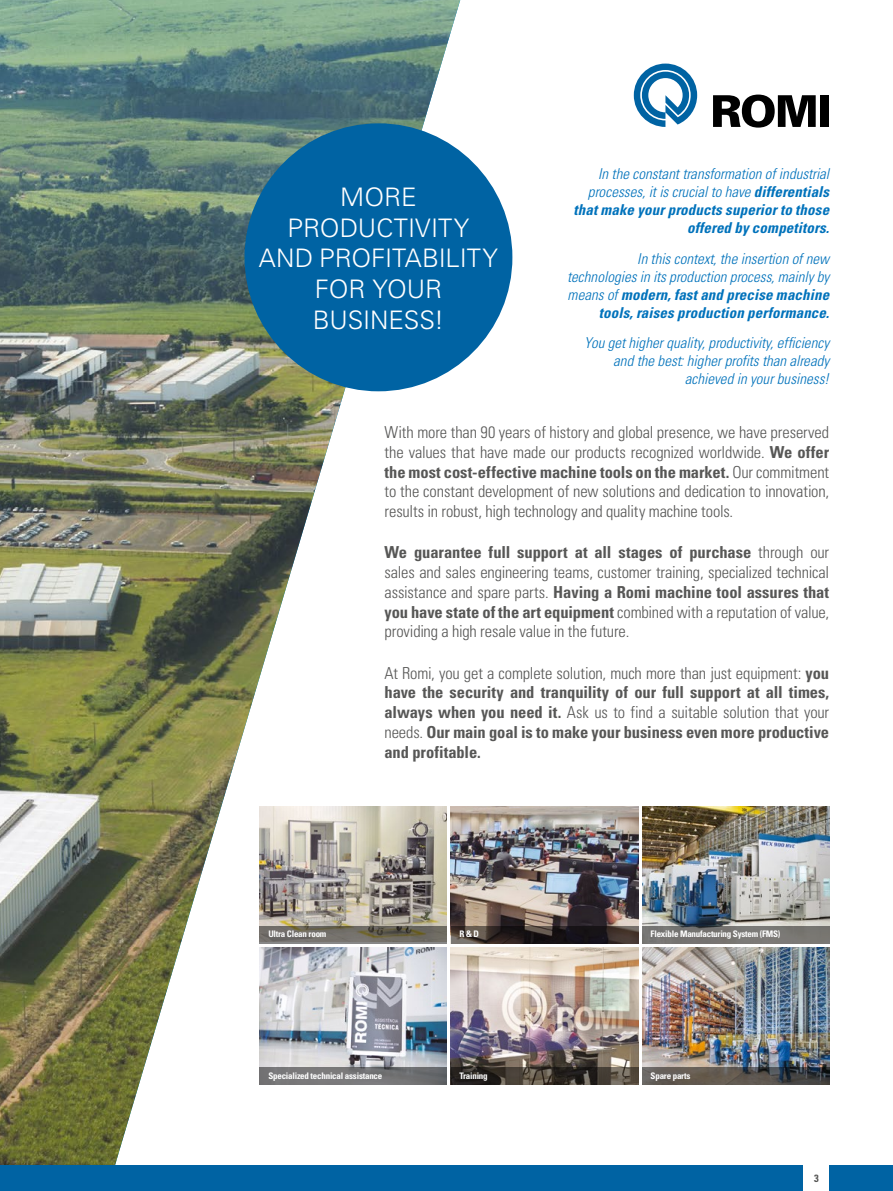
<style>
.page{position:relative;width:893px;height:1191px;background:#fff}
.page>*{position:absolute;margin:0;border:0;box-sizing:border-box;transform-origin:0 0}
.t1{font:300 25.5px/30.6px "Univers";letter-spacing:-.005em;color:#fff;text-align:center}
.t2{font:300 condensed 16.5px/19.8px "Univers";letter-spacing:-.01em;color:#575756;text-align:justify}
.t3{font:700 condensed 16.5px/19.8px "Univers";letter-spacing:-.005em;color:#575756;text-align:justify}
.t4{font:italic 300 condensed 15px/18px "Univers";color:#0072bb;text-align:right}
.t5{font:italic 700 condensed 15px/18px "Univers";letter-spacing:.01em;color:#0072bb;text-align:right}
.t6{font:700 condensed 10.5px "Univers";color:#575756}
.t7{font:700 condensed 9px "Univers";letter-spacing:-.025em;color:#fff}
.s1{font-weight:300}
.s2{font-weight:700}
</style>
<div class="page">
<img style="left:0;top:0;width:460px;height:1165px">
<div style="left:244px;top:123px;width:268px;height:268px;background:#0063a3;border-radius:50%"></div>
<div style="left:820px;top:95px;width:9px;height:32px;background:#000"></div>
<svg style="left:634px;top:64px;width:63px;height:63px"></svg>
<svg style="left:713px;top:95px;width:103px;height:33px"></svg>
<img style="left:260px;top:947px;width:187px;height:120px">
<div style="left:260px;top:1067px;width:187px;height:17px;background:linear-gradient(to right,#7e7c7e,#696b6d)"></div>
<img style="left:260px;top:807px;width:187px;height:119px">
<svg style="left:260px;top:926px;width:187px;height:17px;background:#6d6960"></svg>
<img style="left:451px;top:947px;width:187px;height:120px">
<svg style="left:451px;top:1067px;width:187px;height:17px;background:#3e3830"></svg>
<img style="left:642px;top:947px;width:187px;height:120px">
<svg style="left:642px;top:1067px;width:187px;height:17px;background:#53504c"></svg>
<img style="left:451px;top:807px;width:187px;height:119px">
<svg style="left:451px;top:926px;width:187px;height:17px;background:#322a28"></svg>
<img style="left:642px;top:807px;width:187px;height:119px">
<div style="left:642px;top:926px;width:187px;height:17px;background:#777672"></div>
<div style="left:829px;top:1165px;width:64px;height:26px;background:#0063a3"></div>
<div style="left:0;top:1165px;width:804px;height:26px;background:#0063a3"></div>
<p class="t5" style="left:573px;top:164px;width:257px"><span class="s1">In the constant transformation of industrial processes, it is crucial to have</span> differentials that make your products superior to those offered by competitors.</p>
<p class="t4" style="left:567px;top:249px;width:264px">In this context, the insertion of new technologies in its production process, mainly by means of <span class="s2">modern, fast and precise machine tools, raises production performance.</span></p>
<p class="t4" style="left:584px;top:334px;width:246px">You get higher quality, productivity, efficiency and the best: higher profits than already achieved in your business!</p>
<p class="t2" style="left:385px;top:422px;width:446px">With more than 90 years of history and global presence, we have preserved the values that have made our products recognized worldwide. <span class="s2">We offer the most cost-effective machine tools on the market.</span> Our commitment to the constant development of new solutions and dedication to innovation, results in robust, high technology and quality machine tools.</p>
<p class="t2" style="left:385px;top:542px;width:446px"><span class="s2">We guarantee full support at all stages of purchase</span> through our sales and sales engineering teams, customer training, specialized technical assistance and spare parts. <span class="s2">Having a Romi machine tool assures that you have state of the art equipment</span> combined with a reputation of value, providing a high resale value in the future.</p>
<p class="t3" style="left:385px;top:662px;width:446px"><span class="s1">At Romi, you get a complete solution, much more than just equipment:</span> you have the security and tranquility of our full support at all times, always when you need it. <span class="s1">Ask us to find a suitable solution that your needs.</span> Our main goal is to make your business even more productive and profitable.</p>
<h1 class="t1" style="left:259px;top:182px;width:241px">MORE<br>PRODUCTIVITY<br>AND PROFITABILITY<br>FOR YOUR<br>BUSINESS!</h1>
<p class="t7" style="left:268px;top:928px;width:60px">Ultra Clean room</p>
<p class="t7" style="left:268px;top:1070px;width:116px">Specialized technical assistance</p>
<p class="t7" style="left:459px;top:928px;width:21px">R &amp; D</p>
<p class="t7" style="left:651px;top:928px;width:131px">Flexible Manufacturing System (FMS)</p>
<p class="t7" style="left:459px;top:1070px;width:30px">Training</p>
<p class="t7" style="left:651px;top:1070px;width:41px">Spare parts</p>
<p class="t6" style="left:814px;top:1171px;width:6px">3</p>
</div>
